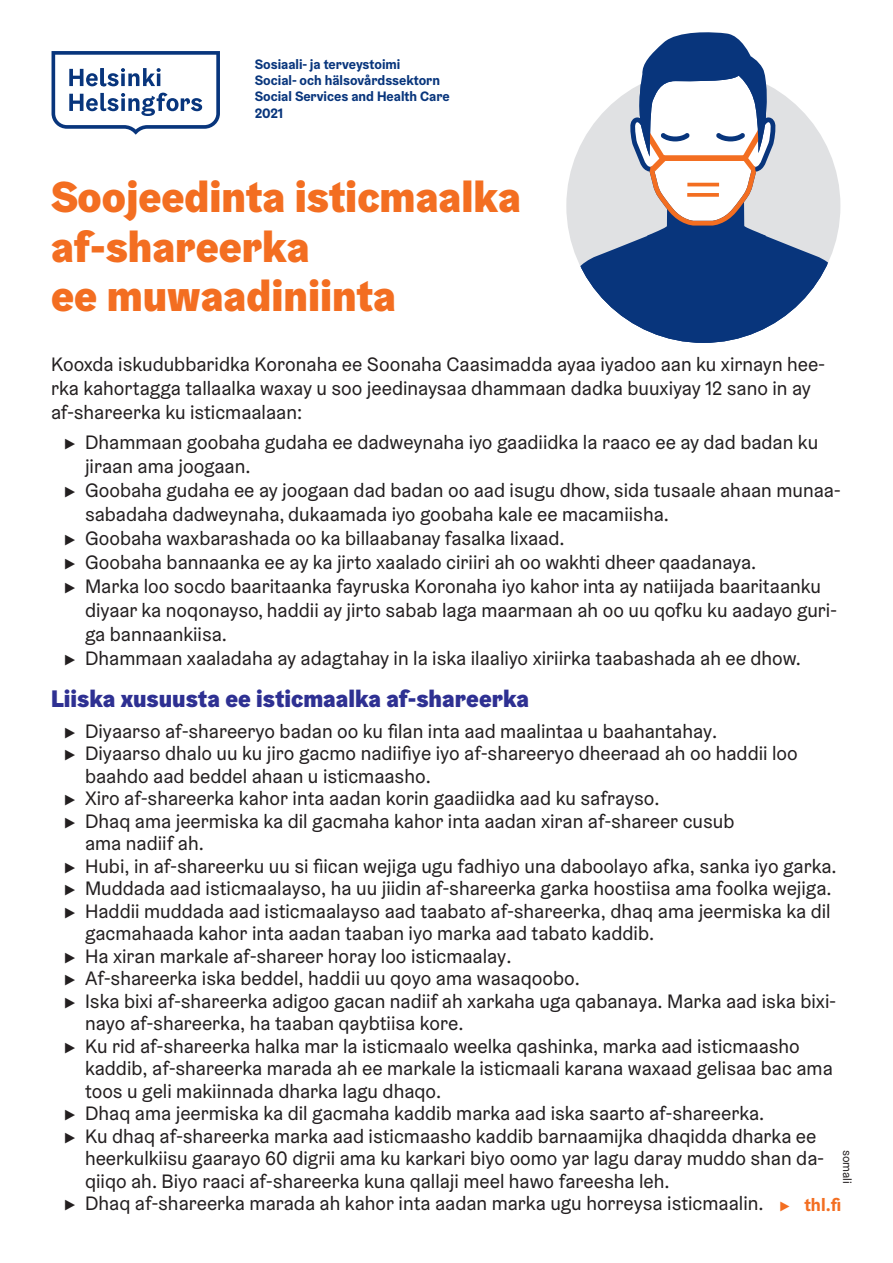
<style>
.page{position:relative;width:893px;height:1263px;background:#fff}
.page>*{position:absolute;margin:0;border:0;box-sizing:border-box;transform-origin:0 0}
.t1{font:900 43.5px/49.5px "Helsinki Grotesk";color:#f36e21}
.t2{font:900 24px "Helsinki Grotesk";color:#2e3092}
.t3{font:19.5px/24px "Helsinki Grotesk";color:#231f20}
.t4{font:700 18px "Helsinki Grotesk";color:#f36e21}
.t5{font:700 13.65px/16.2px "Helsinki Grotesk";color:#08357c}
.t6{font:12px "Helsinki Grotesk";color:#231f20}
.s1{font-weight:400}
</style>
<div class="page">
<svg style="left:52px;top:51px;width:168px;height:84px"></svg>
<svg style="left:566px;top:32px;width:274px;height:311px"></svg>
<p class="t5" style="left:255px;top:56px;width:197px">Sosiaali- ja terveystoimi<br>Social- och hälsovårdssektorn<br>Social Services and Health Care<br>2021</p>
<h1 class="t1" style="left:51px;top:172px;width:471px">Soojeedinta isticmaalka af-shareerka<br>ee muwaadiniinta</h1>
<p class="t3" style="left:51px;top:351px;width:775px">Kooxda iskudubbaridka Koronaha ee Soonaha Caasimadda ayaa iyadoo aan ku xirnayn hee&shy;rka kahortagga tallaalka waxay u soo jeedinaysaa dhammaan dadka buuxiyay 12 sano in ay af-shareerka ku isticmaalaan:</p>
<p class="t3" style="left:64px;top:429px;width:756px">▶ Dhammaan goobaha gudaha ee dadweynaha iyo gaadiidka la raaco ee ay dad badan ku</p>
<p class="t3" style="left:85px;top:453px;width:167px">jiraan ama joogaan.</p>
<p class="t3" style="left:64px;top:477px;width:778px">▶ Goobaha gudaha ee ay joogaan dad badan oo aad isugu dhow, sida tusaale ahaan munaa-</p>
<p class="t3" style="left:85px;top:501px;width:585px">sabadaha dadweynaha, dukaamada iyo goobaha kale ee macamiisha.</p>
<p class="t3" style="left:64px;top:525px;width:502px">▶ Goobaha waxbarashada oo ka billaabanay fasalka lixaad.</p>
<p class="t3" style="left:64px;top:549px;width:694px">▶ Goobaha bannaanka ee ay ka jirto xaalado ciriiri ah oo wakhti dheer qaadanaya.</p>
<p class="t3" style="left:64px;top:573px;width:759px">▶ Marka loo socdo baaritaanka fayruska Koronaha iyo kahor inta ay natiijada baaritaanku</p>
<p class="t3" style="left:85px;top:597px;width:753px">diyaar ka noqonayso, haddii ay jirto sabab laga maarmaan ah oo uu qofku ku aadayo guri-</p>
<p class="t3" style="left:85px;top:621px;width:143px">ga bannaankiisa.</p>
<p class="t3" style="left:64px;top:645px;width:739px">▶ Dhammaan xaaladaha ay adagtahay in la iska ilaaliyo xiriirka taabashada ah ee dhow.</p>
<p class="t2" style="left:51px;top:683px;width:480px">Liiska xusuusta ee isticmaalka af-shareerka</p>
<p class="t3" style="left:64px;top:718px;width:655px">▶ Diyaarso af-shareeryo badan oo ku filan inta aad maalintaa u baahantahay.</p>
<p class="t3" style="left:64px;top:741px;width:735px">▶ Diyaarso dhalo uu ku jiro gacmo nadiifiye iyo af-shareeryo dheeraad ah oo haddii loo</p>
<p class="t3" style="left:85px;top:763px;width:347px">baahdo aad beddel ahaan u isticmaasho.</p>
<p class="t3" style="left:64px;top:786px;width:597px">▶ Xiro af-shareerka kahor inta aadan korin gaadiidka aad ku safrayso.</p>
<p class="t3" style="left:64px;top:808px;width:672px">▶ Dhaq ama jeermiska ka dil gacmaha kahor inta aadan xiran af-shareer cusub</p>
<p class="t3" style="left:85px;top:831px;width:120px">ama nadiif ah.</p>
<p class="t3" style="left:64px;top:853px;width:774px">▶ Hubi, in af-shareerku uu si fiican wejiga ugu fadhiyo una daboolayo afka, sanka iyo garka.</p>
<p class="t3" style="left:64px;top:876px;width:769px">▶ Muddada aad isticmaalayso, ha uu jiidin af-shareerka garka hoostiisa ama foolka wejiga.</p>
<p class="t3" style="left:64px;top:898px;width:768px">▶ Haddii muddada aad isticmaalayso aad taabato af-shareerka, dhaq ama jeermiska ka dil</p>
<p class="t3" style="left:85px;top:921px;width:571px">gacmahaada kahor inta aadan taaban iyo marka aad tabato kaddib.</p>
<p class="t3" style="left:64px;top:943px;width:449px">▶ Ha xiran markale af-shareer horay loo isticmaalay.</p>
<p class="t3" style="left:64px;top:966px;width:518px">▶ Af-shareerka iska beddel, haddii uu qoyo ama wasaqoobo.</p>
<p class="t3" style="left:64px;top:988px;width:774px">▶ Iska bixi af-shareerka adigoo gacan nadiif ah xarkaha uga qabanaya. Marka aad iska bixi-</p>
<p class="t3" style="left:85px;top:1011px;width:380px">nayo af-shareerka, ha taaban qaybtiisa kore.</p>
<p class="t3" style="left:64px;top:1033px;width:738px">▶ Ku rid af-shareerka halka mar la isticmaalo weelka qashinka, marka aad isticmaasho</p>
<p class="t3" style="left:85px;top:1056px;width:749px">kaddib, af-shareerka marada ah ee markale la isticmaali karana waxaad gelisaa bac ama</p>
<p class="t3" style="left:85px;top:1078px;width:358px">toos u geli makiinnada dharka lagu dhaqo.</p>
<p class="t3" style="left:64px;top:1101px;width:702px">▶ Dhaq ama jeermiska ka dil gacmaha kaddib marka aad iska saarto af-shareerka.</p>
<p class="t3" style="left:64px;top:1123px;width:754px">▶ Ku dhaq af-shareerka marka aad isticmaasho kaddib barnaamijka dhaqidda dharka ee</p>
<p class="t3" style="left:85px;top:1146px;width:740px">heerkulkiisu gaarayo 60 digrii ama ku karkari biyo oomo yar lagu daray muddo shan da-</p>
<p class="t3" style="left:85px;top:1168px;width:586px">qiiqo ah. Biyo raaci af-shareerka kuna qallaji meel hawo fareesha leh.</p>
<p class="t3" style="left:64px;top:1191px;width:701px">▶ Dhaq af-shareerka marada ah kahor inta aadan marka ugu horreysa isticmaalin.</p>
<p class="t6" style="left:855px;top:1149px;width:36px;rotate:90deg">somali</p>
<p class="t4" style="left:779px;top:1193px;width:64px"><span class="s1">▶</span> thl.fi</p>
</div>
